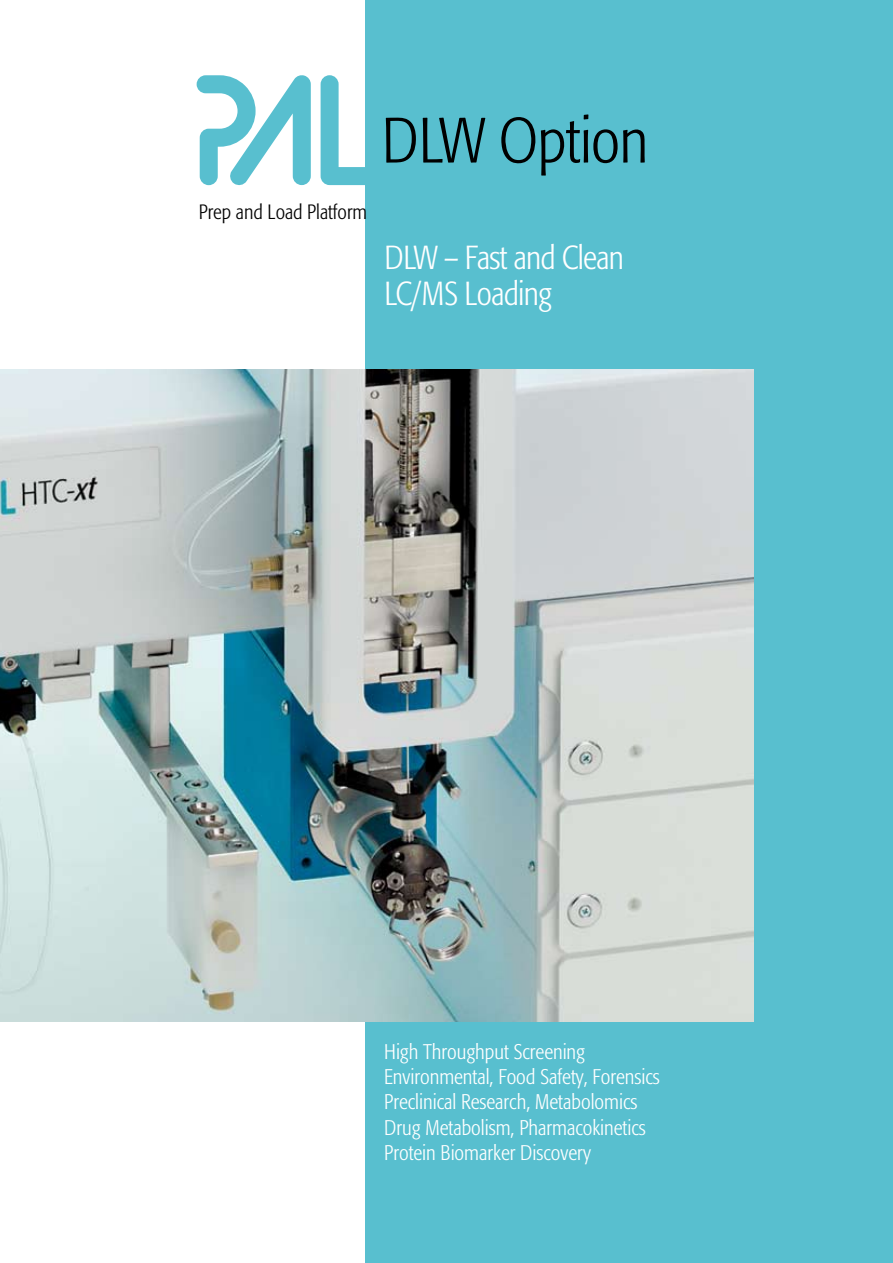
<style>
.page{position:relative;width:893px;height:1263px;background:#fff}
.page>*{position:absolute;margin:0;border:0;box-sizing:border-box;transform-origin:0 0}
.t1{font:300 63.3px "Formata Condensed BQ";letter-spacing:-.01em;color:#000}
.t2{font:300 33px/36px "Formata Condensed BQ";letter-spacing:-.02em;color:#fff}
.t3{font:300 21px/25.2px "Formata Condensed BQ";color:#fff}
.t4{font:300 20.55px "Formata Condensed BQ";color:#000}
</style>
<div class="page">
<div style="left:365px;top:0;width:528px;height:1263px;background:#58bfcf"></div>
<svg style="left:197px;top:75px;width:114px;height:111px"></svg>
<svg style="left:321px;top:75px;width:44px;height:110px"></svg>
<img style="left:0;top:370px;width:753px;height:651px">
<p class="t4" style="left:199px;top:200px;width:170px">Prep and Load Platform</p>
<h1 class="t1" style="left:382px;top:104px;width:268px">DLW Option</h1>
<h2 class="t2" style="left:385px;top:240px;width:241px">DLW – Fast and Clean<br>LC/MS Loading</h2>
<p class="t3" style="left:384px;top:1039px;width:277px">High Throughput Screening Environmental, Food Safety, Forensics Preclinical Research, Metabolomics Drug Metabolism, Pharmacokinetics Protein Biomarker Discovery</p>
</div>
